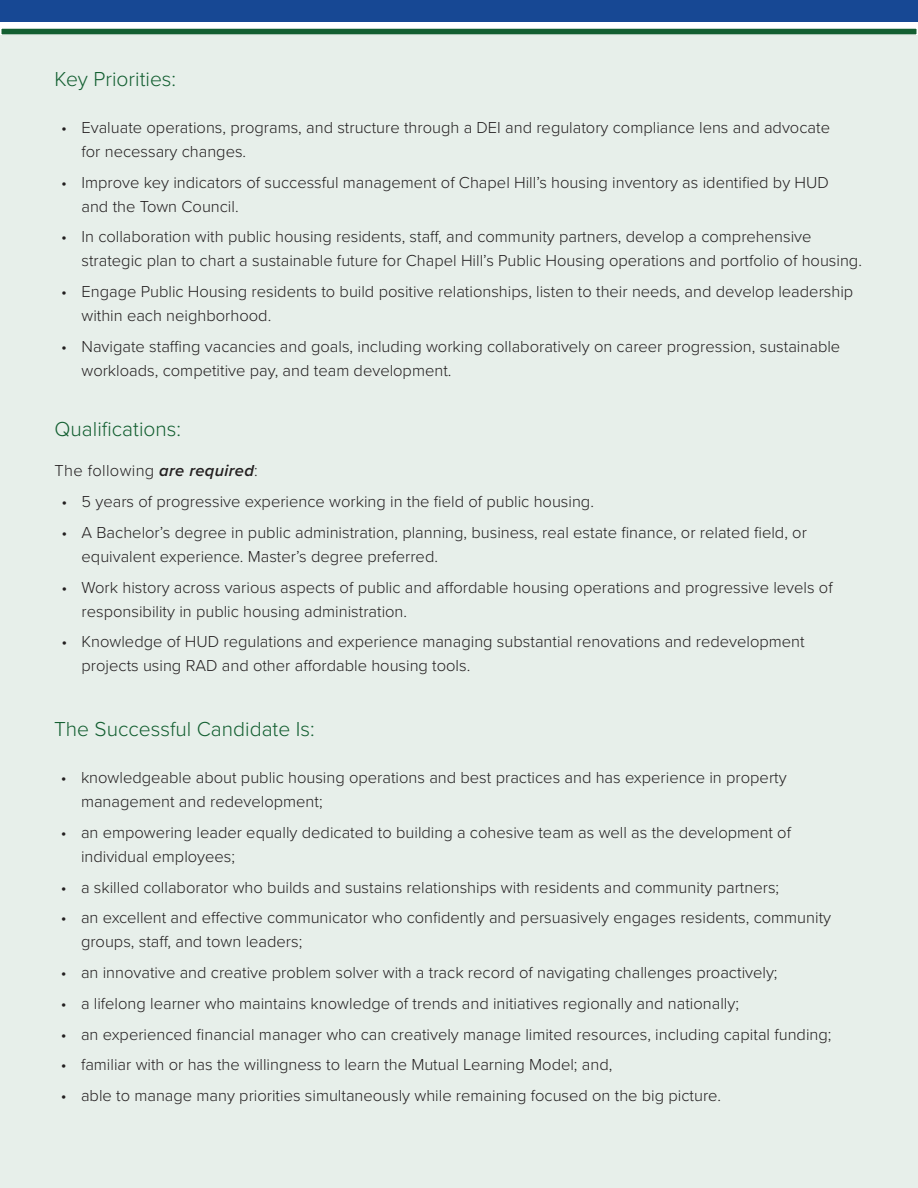
<style>
.page{position:relative;width:918px;height:1188px;background:#fff}
.page>*{position:absolute;margin:0;border:0;box-sizing:border-box;transform-origin:0 0}
.t1{font:300 21px "Proxima Nova";color:#135f31}
.Body_Text{font:300 16.5px/24px "Proxima Nova";color:#231f20}
.Body_Text-2{font:300 16.5px "Proxima Nova";letter-spacing:.02em;color:#231f20}
.s1{font-weight:600;font-style:italic}
</style>
<div class="page">
<div style="left:0;top:0;width:918px;height:21px;background:#174894"></div>
<div style="left:0;top:27px;width:918px;height:9px;background:#135f31;border:2px solid #fff"></div>
<div style="left:0;top:36px;width:918px;height:1152px;background:#e7efea"></div>
<p class="t1" style="left:54px;top:63px;width:123px">Key Priorities:</p>
<p class="Body_Text" style="left:81px;top:115px;width:750px;text-indent:-20px">• Evaluate operations, programs, and structure through a DEI and regulatory compliance lens and advocate for necessary changes.</p>
<p class="Body_Text" style="left:81px;top:169px;width:749px;text-indent:-20px">• Improve key indicators of successful management of Chapel Hill’s housing inventory as identified by HUD and the Town Council.</p>
<p class="Body_Text" style="left:81px;top:224px;width:782px;text-indent:-20px">• In collaboration with public housing residents, staff, and community partners, develop a comprehensive strategic plan to chart a sustainable future for Chapel Hill’s Public Housing operations and portfolio of housing.</p>
<p class="Body_Text" style="left:81px;top:279px;width:773px;text-indent:-20px">• Engage Public Housing residents to build positive relationships, listen to their needs, and develop leadership within each neighborhood.</p>
<p class="Body_Text" style="left:81px;top:334px;width:760px;text-indent:-20px">• Navigate staffing vacancies and goals, including working collaboratively on career progression, sustainable workloads, competitive pay, and team development.</p>
<p class="t1" style="left:55px;top:413px;width:128px">Qualifications:</p>
<p class="Body_Text-2" style="left:55px;top:459px;width:205px">The following <span class="s1">are required</span>:</p>
<p class="Body_Text" style="left:61px;top:489px;width:534px">• 5 years of progressive experience working in the field of public housing.</p>
<p class="Body_Text" style="left:82px;top:519px;width:727px;text-indent:-20px">• A Bachelor’s degree in public administration, planning, business, real estate finance, or related field, or equivalent experience. Master’s degree preferred.</p>
<p class="Body_Text" style="left:82px;top:574px;width:753px;text-indent:-20px">• Work history across various aspects of public and affordable housing operations and progressive levels of responsibility in public housing administration.</p>
<p class="Body_Text" style="left:82px;top:629px;width:725px;text-indent:-20px">• Knowledge of HUD regulations and experience managing substantial renovations and redevelopment projects using RAD and other affordable housing tools.</p>
<p class="t1" style="left:54px;top:713px;width:262px">The Successful Candidate Is:</p>
<p class="Body_Text" style="left:81px;top:765px;width:707px;text-indent:-20px">• knowledgeable about public housing operations and best practices and has experience in property management and redevelopment;</p>
<p class="Body_Text" style="left:81px;top:819px;width:712px;text-indent:-20px">• an empowering leader equally dedicated to building a cohesive team as well as the development of individual employees;</p>
<p class="Body_Text" style="left:61px;top:874px;width:720px">• a skilled collaborator who builds and sustains relationships with residents and community partners;</p>
<p class="Body_Text" style="left:81px;top:905px;width:752px;text-indent:-20px">• an excellent and effective communicator who confidently and persuasively engages residents, community groups, staff, and town leaders;</p>
<p class="Body_Text" style="left:61px;top:960px;width:718px">• an innovative and creative problem solver with a track record of navigating challenges proactively;</p>
<p class="Body_Text" style="left:61px;top:990px;width:680px">• a lifelong learner who maintains knowledge of trends and initiatives regionally and nationally;</p>
<p class="Body_Text" style="left:61px;top:1021px;width:772px">• an experienced financial manager who can creatively manage limited resources, including capital funding;</p>
<p class="Body_Text" style="left:61px;top:1052px;width:553px">• familiar with or has the willingness to learn the Mutual Learning Model; and,</p>
<p class="Body_Text" style="left:61px;top:1083px;width:662px">• able to manage many priorities simultaneously while remaining focused on the big picture.</p>
</div>
